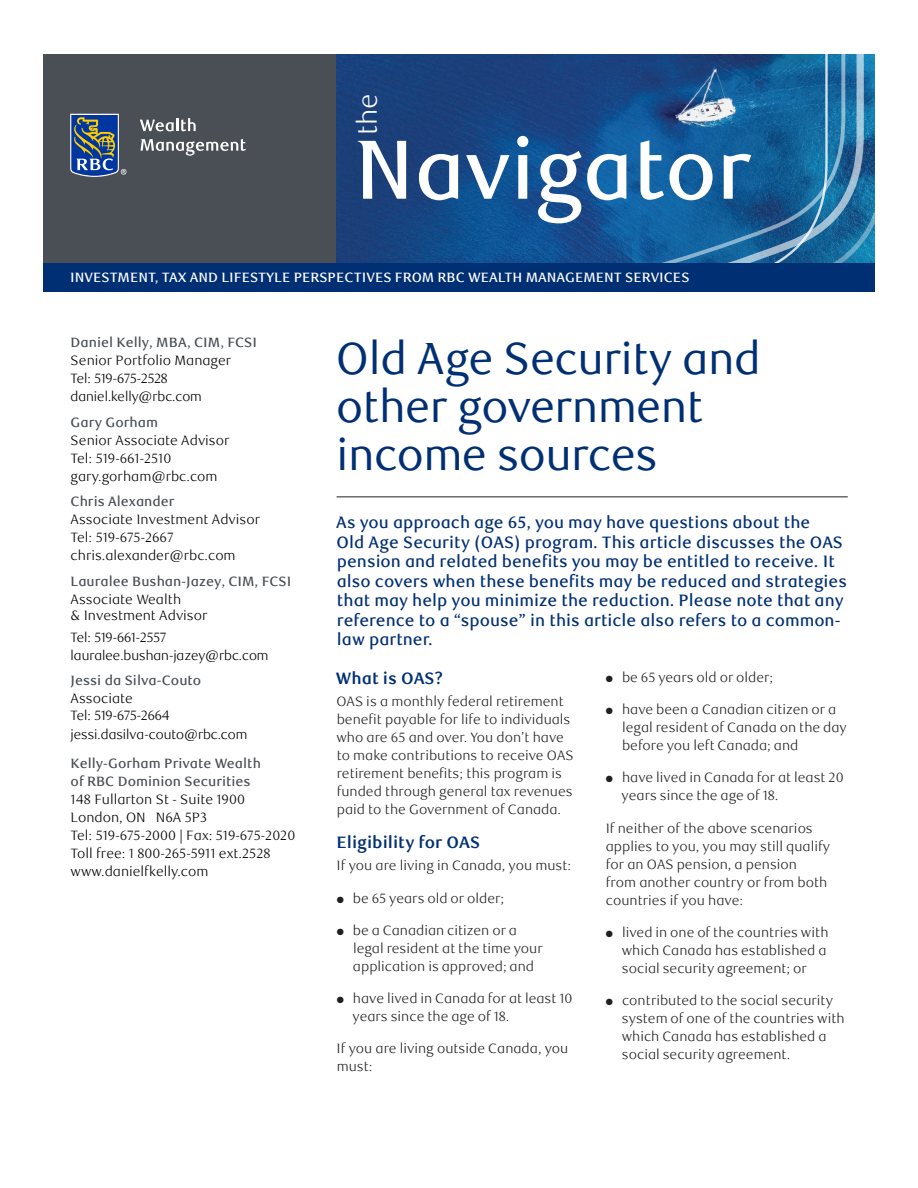
<style>
.page{position:relative;width:918px;height:1188px;background:#fff}
.page>*{position:absolute;margin:0;border:0;box-sizing:border-box;transform-origin:0 0}
.t1{font:500 84px "RBC Text";letter-spacing:-.01em;color:#fff}
._1-Main_Title{font:45px/48px "RBC Display";color:#002f73}
.t2{font:300 27px "RBC Text";color:#fff}
._3-Intro_Text{font:500 16.5px/19.5px "RBC Text";color:#002f73}
._4-Text_Headline{font:700 16.5px "RBC Text";color:#002f73}
._5-Body_Copy{font:300 13.5px/18px "RBC Text";color:#231f20}
.t3{font:300 13.5px/18px "RBC Text";color:#000}
.t4{font:500 13.5px/17.9px "RBC Text";color:#484e54}
.t5{font:300 13.5px/18px "RBC Display";color:#000}
.t6{font:500 13.5px "RBC Text";color:#fff}
</style>
<div class="page">
<div style="left:43px;top:54px;width:294px;height:211px;background:#4a4f55"></div>
<svg style="left:70px;top:114px;width:56px;height:63px;background:#4e6788"></svg>
<svg style="left:140px;top:118px;width:56px;height:13px"></svg>
<svg style="left:141px;top:139px;width:105px;height:17px"></svg>
<img style="left:337px;top:54px;width:107px;height:210px">
<svg style="left:864px;top:54px;width:11px;height:210px;background:#1872a4"></svg>
<svg style="left:444px;top:54px;width:420px;height:210px;background:#1b5a94"></svg>
<div style="left:43px;top:264px;width:832px;height:28px;background:#002f73"></div>
<hr style="left:337px;top:497px;width:511px;height:1px;background:#231f20">
<h3 class="t2" style="left:352px;top:135px;width:43px;rotate:-90deg">the</h3>
<h1 class="t1" style="left:354px;top:120px;width:399px">Navigator</h1>
<p class="t6" style="left:70px;top:270px;width:621px">INVESTMENT, TAX AND LIFESTYLE PERSPECTIVES FROM RBC WEALTH MANAGEMENT SERVICES</p>
<p class="t4" style="left:71px;top:334px;width:188px">Daniel Kelly, MBA, CIM, FCSI</p>
<p class="t3" style="left:71px;top:352px;width:162px">Senior Portfolio Manager</p>
<p class="t5" style="left:71px;top:370px;width:133px">Tel: 519-675-2528 daniel.kelly@rbc.com</p>
<p class="t4" style="left:71px;top:414px;width:89px">Gary Gorham</p>
<p class="t3" style="left:71px;top:432px;width:160px">Senior Associate Advisor<br>Tel: 519-661-2510 gary.gorham@rbc.com</p>
<p class="t4" style="left:71px;top:493px;width:106px">Chris Alexander</p>
<p class="t3" style="left:71px;top:511px;width:191px">Associate Investment Advisor<br>Tel: 519-675-2667 chris.alexander@rbc.com</p>
<p class="t4" style="left:71px;top:573px;width:222px">Lauralee Bushan-Jazey, CIM, FCSI</p>
<p class="t3" style="left:71px;top:591px;width:138px;line-height:16.5px">Associate Wealth<br>&amp; Investment Advisor</p>
<p class="t5" style="left:71px;top:629px;width:199px">Tel: 519-661-2557 lauralee.bushan-jazey@rbc.com</p>
<p class="t4" style="left:71px;top:672px;width:132px">Jessi da Silva-Couto</p>
<p class="t3" style="left:71px;top:690px;width:64px">Associate</p>
<p class="t5" style="left:71px;top:707px;width:178px;line-height:18.5px">Tel: 519-675-2664 jessi.dasilva-couto@rbc.com</p>
<p class="t4" style="left:71px;top:755px;width:192px">Kelly-Gorham Private Wealth of RBC Dominion Securities</p>
<p class="t3" style="left:71px;top:791px;width:226px">148 Fullarton St - Suite 1900<br>London, ON N6A 5P3<br>Tel: 519-675-2000 | Fax: 519-675-2020<br>Toll free: 1 800-265-5911 ext.2528 www.danielfkelly.com</p>
<h1 class="_1-Main_Title" style="left:337px;top:335px;width:425px">Old Age Security and other government income sources</h1>
<p class="_3-Intro_Text" style="left:336px;top:513px;width:512px">As you approach age 65, you may have questions about the<br>Old Age Security (OAS) program. This article discusses the OAS pension and related benefits you may be entitled to receive. It also covers when these benefits may be reduced and strategies that may help you minimize the reduction. Please note that any reference to a “spouse” in this article also refers to a common&shy;law partner.</p>
<h2 class="_4-Text_Headline" style="left:336px;top:668px;width:109px">What is OAS?</h2>
<p class="_5-Body_Copy" style="left:336px;top:693px;width:239px">OAS is a monthly federal retirement benefit payable for life to individuals who are 65 and over. You don’t have to make contributions to receive OAS retirement benefits; this program is funded through general tax revenues paid to the Government of Canada.</p>
<h2 class="_4-Text_Headline" style="left:336px;top:833px;width:145px">Eligibility for OAS</h2>
<p class="_5-Body_Copy" style="left:337px;top:857px;width:236px">If you are living in Canada, you must:</p>
<p class="_5-Body_Copy" style="left:337px;top:889px;width:169px">● be 65 years old or older;</p>
<p class="_5-Body_Copy" style="left:353px;top:922px;width:191px;text-indent:-16px">● be a Canadian citizen or a legal resident at the time your application is approved; and</p>
<p class="_5-Body_Copy" style="left:353px;top:990px;width:221px;text-indent:-16px">● have lived in Canada for at least 10 years since the age of 18.</p>
<p class="_5-Body_Copy" style="left:337px;top:1040px;width:233px">If you are living outside Canada, you must:</p>
<p class="_5-Body_Copy" style="left:606px;top:669px;width:169px">● be 65 years old or older;</p>
<p class="_5-Body_Copy" style="left:622px;top:701px;width:226px;text-indent:-16px">● have been a Canadian citizen or a legal resident of Canada on the day before you left Canada; and</p>
<p class="_5-Body_Copy" style="left:622px;top:769px;width:223px;text-indent:-16px">● have lived in Canada for at least 20 years since the age of 18.</p>
<p class="_5-Body_Copy" style="left:606px;top:819px;width:226px">If neither of the above scenarios applies to you, you may still qualify for an OAS pension, a pension from another country or from both countries if you have:</p>
<p class="_5-Body_Copy" style="left:622px;top:923px;width:208px;text-indent:-16px">● lived in one of the countries with which Canada has established a social security agreement; or</p>
<p class="_5-Body_Copy" style="left:622px;top:992px;width:225px;text-indent:-16px">● contributed to the social security system of one of the countries with which Canada has established a social security agreement.</p>
</div>
